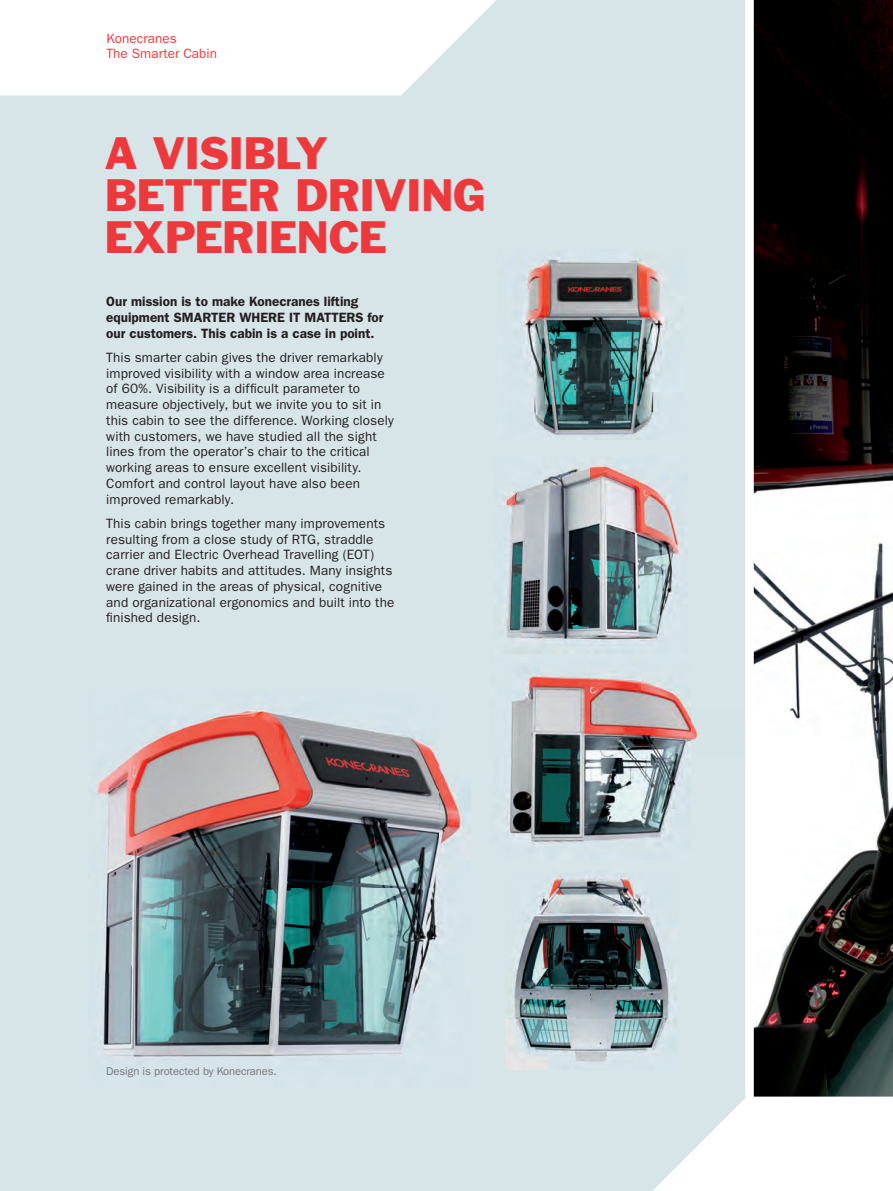
<style>
.page{position:relative;width:893px;height:1191px;background:#fff}
.page>*{position:absolute;margin:0;border:0;box-sizing:border-box;transform-origin:0 0}
.t1{font:42px/42px "Franklin Gothic Std";letter-spacing:-.015em;color:#ee393c}
.t2{font:13.5px/15.8px "ITC Franklin Gothic Std";letter-spacing:.01em;color:#231f20}
.t3{font:600 13.5px/15.8px "ITC Franklin Gothic Std";color:#231f20}
.t4{font:13.5px/15px "ITC Franklin Gothic Std";letter-spacing:.005em;color:#ee393c}
.t5{font:11.25px "ITC Franklin Gothic Std";letter-spacing:-.01em;color:#76787b}
</style>
<div class="page">
<div style="left:0;top:0;width:745px;height:1191px;background:#d7e4e8"></div>
<img style="left:754px;top:0;width:139px;height:1096px">
<svg style="left:0;top:0;width:496px;height:95px;background:#fbfcfc"></svg>
<svg style="left:653px;top:1096px;width:240px;height:95px"></svg>
<img style="left:98px;top:710px;width:342px;height:79px">
<img style="left:97px;top:789px;width:343px;height:268px">
<img style="left:502px;top:465px;width:177px;height:188px">
<img style="left:506px;top:875px;width:170px;height:195px">
<img style="left:515px;top:254px;width:158px;height:185px">
<img style="left:511px;top:668px;width:180px;height:40px">
<img style="left:507px;top:708px;width:190px;height:138px">
<img style="left:440px;top:769px;width:31px;height:82px">
<div style="left:745px;top:0;width:9px;height:1174px;background:#fff"></div>
<p class="t4" style="left:106px;top:31px;width:112px">Konecranes<br>The Smarter Cabin</p>
<h1 class="t1" style="left:105px;top:132px;width:383px">A VISIBLY<br>BETTER DRIVING<br>EXPERIENCE</h1>
<p class="t3" style="left:106px;top:293px;width:279px">our mission is to make Konecranes lifting equipment smarter WHere It matters for our customers. this cabin is a case in point.</p>
<p class="t2" style="left:106px;top:349px;width:289px">This smarter cabin gives the driver remarkably improved visibility with a window area increase of 60%. Visibility is a difficult parameter to measure objectively, but we invite you to sit in this cabin to see the difference. Working closely with customers, we have studied all the sight lines from the operator’s chair to the critical working areas to ensure excellent visibility.<br>Comfort and control layout have also been improved remarkably.</p>
<p class="t2" style="left:106px;top:515px;width:290px">This cabin brings together many improvements resulting from a close study of RTG, straddle carrier and Electric Overhead Travelling (EOT) crane driver habits and attitudes. Many insights were gained in the areas of physical, cognitive and organizational ergonomics and built into the finished design.</p>
<p class="t5" style="left:106px;top:1064px;width:172px">Design is protected by Konecranes.</p>
</div>
